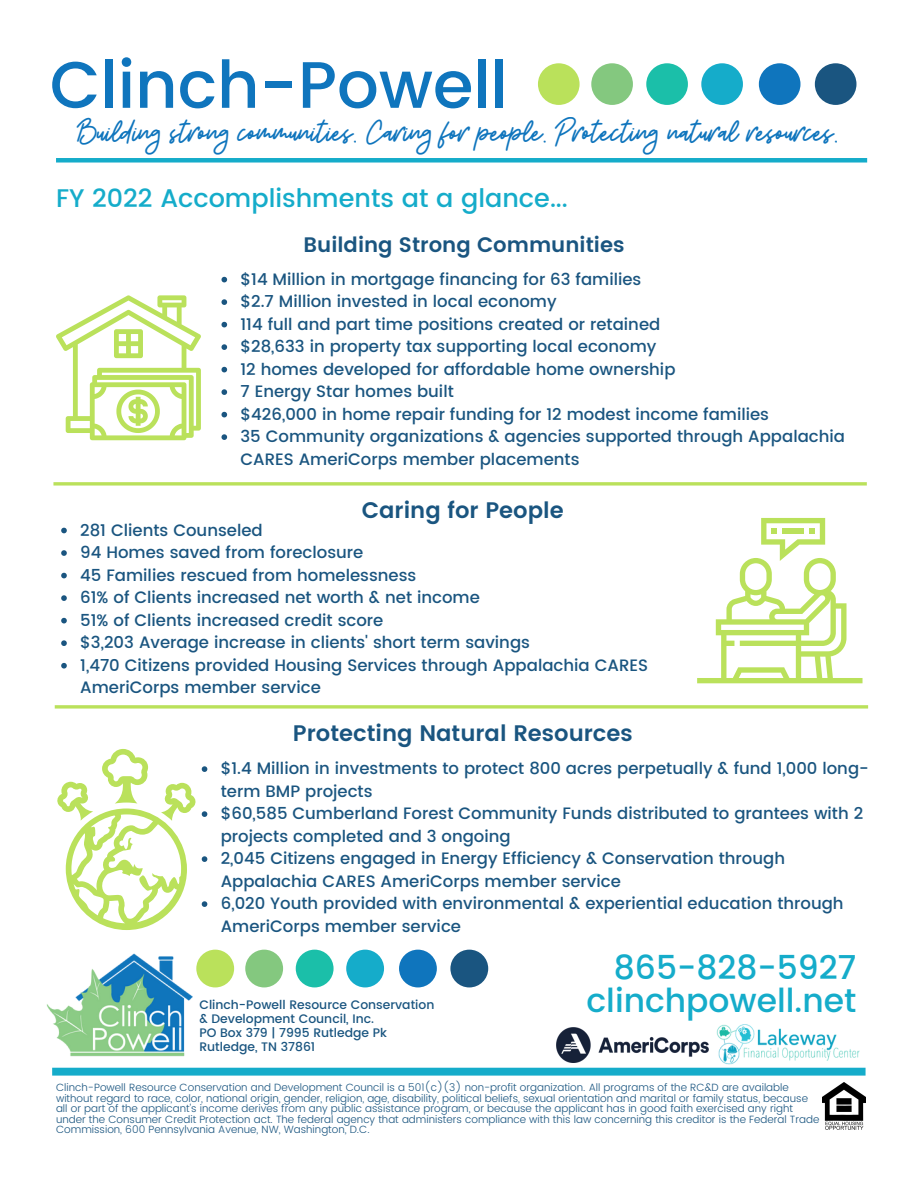
<style>
.page{position:relative;width:918px;height:1188px;background:#fff}
.page>*{position:absolute;margin:0;border:0;box-sizing:border-box;transform-origin:0 0}
.t1{font:500 65.55px "Poppins";color:#0f75bd}
.t2{font:33.75px "Beauty Salon Script";color:#0f75bd}
.t3{font:500 33px/32.8px "Poppins";color:#15acca;text-align:right}
.t4{font:500 25.5px "Poppins";color:#15acca}
.t5{font:600 22.5px "Poppins";color:#1a5580}
.t6{font:600 21px "Poppins";color:#1a5580}
.t7{font:500 16.5px/22.5px "Poppins";color:#1a5580}
.t8{font:500 12.3px/14.1px "Poppins";color:#1a5580}
.t9{font:300 10.5px/10.5px "Poppins";color:#1a5580}
</style>
<div class="page">
<img style="left:46px;top:953px;width:147px;height:104px">
<div style="left:538px;top:63px;width:42px;height:42px;background:#bae15b;border-radius:50%"></div>
<div style="left:591px;top:63px;width:42px;height:42px;background:#84c87f;border-radius:50%"></div>
<div style="left:646px;top:63px;width:42px;height:42px;background:#1bbfa9;border-radius:50%"></div>
<div style="left:701px;top:63px;width:42px;height:42px;background:#15acca;border-radius:50%"></div>
<div style="left:759px;top:63px;width:41px;height:42px;background:#0f75bd;border-radius:50%"></div>
<div style="left:815px;top:63px;width:41px;height:42px;background:#1a5580;border-radius:50%"></div>
<div style="left:196px;top:950px;width:38px;height:37px;background:#bae15b;border-radius:50%"></div>
<div style="left:245px;top:950px;width:38px;height:37px;background:#84c87f;border-radius:50%"></div>
<div style="left:296px;top:950px;width:38px;height:37px;background:#1bbfa9;border-radius:50%"></div>
<div style="left:346px;top:950px;width:38px;height:37px;background:#15acca;border-radius:50%"></div>
<div style="left:399px;top:950px;width:38px;height:37px;background:#0f75bd;border-radius:50%"></div>
<div style="left:450px;top:950px;width:38px;height:37px;background:#1a5580;border-radius:50%"></div>
<img style="left:822px;top:1083px;width:44px;height:47px">
<div style="left:56px;top:158px;width:811px;height:5px;background:#15acca"></div>
<svg style="left:53px;top:482px;width:814px;height:4px;background:#c4e574"></svg>
<svg style="left:61px;top:528px;width:6px;height:5px"></svg>
<svg style="left:61px;top:550px;width:6px;height:6px"></svg>
<svg style="left:61px;top:573px;width:6px;height:5px"></svg>
<svg style="left:61px;top:595px;width:6px;height:6px"></svg>
<svg style="left:61px;top:618px;width:6px;height:5px"></svg>
<svg style="left:61px;top:640px;width:6px;height:6px"></svg>
<svg style="left:61px;top:663px;width:6px;height:6px"></svg>
<svg style="left:56px;top:295px;width:145px;height:145px"></svg>
<svg style="left:697px;top:518px;width:166px;height:165px"></svg>
<svg style="left:55px;top:705px;width:813px;height:4px;background:#c4e574"></svg>
<div style="left:52px;top:1068px;width:814px;height:8px;background:#15acca"></div>
<svg style="left:57px;top:749px;width:139px;height:181px"></svg>
<img style="left:716px;top:1024px;width:144px;height:41px">
<img style="left:557px;top:1027px;width:152px;height:35px">
<svg style="left:202px;top:766px;width:5px;height:6px"></svg>
<svg style="left:202px;top:811px;width:5px;height:6px"></svg>
<svg style="left:202px;top:856px;width:5px;height:6px"></svg>
<svg style="left:202px;top:901px;width:5px;height:6px"></svg>
<svg style="left:221px;top:277px;width:6px;height:5px"></svg>
<svg style="left:221px;top:299px;width:6px;height:6px"></svg>
<svg style="left:221px;top:322px;width:6px;height:5px"></svg>
<svg style="left:221px;top:344px;width:6px;height:6px"></svg>
<svg style="left:221px;top:367px;width:6px;height:5px"></svg>
<svg style="left:221px;top:389px;width:6px;height:6px"></svg>
<svg style="left:221px;top:412px;width:6px;height:5px"></svg>
<svg style="left:221px;top:434px;width:6px;height:6px"></svg>
<h1 class="t1" style="left:50px;top:47px;width:460px">Clinch-Powell</h1>
<h2 class="t2" style="left:78px;top:116px;width:762px">Building strong communities. Caring for people. Protecting natural resources.</h2>
<h3 class="t4" style="left:56px;top:184px;width:513px">FY 2022 Accomplishments at a glance...</h3>
<p class="t6" style="left:304px;top:232px;width:322px">Building Strong Communities</p>
<p class="t7" style="left:241px;top:268px;width:606px">$14 Million in mortgage financing for 63 families<br>$2.7 Million invested in local economy<br>114 full and part time positions created or retained<br>$28,633 in property tax supporting local economy<br>12 homes developed for affordable home ownership<br>7 Energy Star homes built<br>$426,000 in home repair funding for 12 modest income families<br>35 Community organizations &amp; agencies supported through Appalachia CARES AmeriCorps member placements</p>
<h3 class="t5" style="left:362px;top:497px;width:203px">Caring for People</h3>
<p class="t7" style="left:80px;top:519px;width:569px">281 Clients Counseled<br>94 Homes saved from foreclosure<br>45 Families rescued from homelessness<br>61% of Clients increased net worth &amp; net income<br>51% of Clients increased credit score<br>$3,203 Average increase in clients' short term savings<br>1,470 Citizens provided Housing Services through Appalachia CARES AmeriCorps member service</p>
<h3 class="t5" style="left:293px;top:720px;width:341px">Protecting Natural Resources</h3>
<p class="t7" style="left:221px;top:757px;width:650px">$1.4 Million in investments to protect 800 acres perpetually &amp; fund 1,000 long&shy;term BMP projects<br>$60,585 Cumberland Forest Community Funds distributed to grantees with 2 projects completed and 3 ongoing<br>2,045 Citizens engaged in Energy Efficiency &amp; Conservation through Appalachia CARES AmeriCorps member service<br>6,020 Youth provided with environmental &amp; experiential education through AmeriCorps member service</p>
<p class="t8" style="left:199px;top:998px;width:236px">Clinch-Powell Resource Conservation &amp; Development Council, Inc.<br>PO Box 379 | 7995 Rutledge Pk<br>Rutledge, TN 37861</p>
<h3 class="t3" style="left:587px;top:951px;width:271px">865-828-5927 clinchpowell.net</h3>
<p class="t9" style="left:56px;top:1082px;width:765px">Clinch-Powell Resource Conservation and Development Council is a 501(c)(3) non-profit organization. All programs of the RC&amp;D are available without regard to race, color, national origin, gender, religion, age, disability, political beliefs, sexual orientation and marital or family status, because all or part of the applicant's income derives from any public assistance program, or because the applicant has in good faith exercised any right under the Consumer Credit Protection act. The federal agency that administers compliance with this law concerning this creditor is the Federal Trade Commission, 600 Pennsylvania Avenue, NW, Washington, D.C.</p>
</div>
